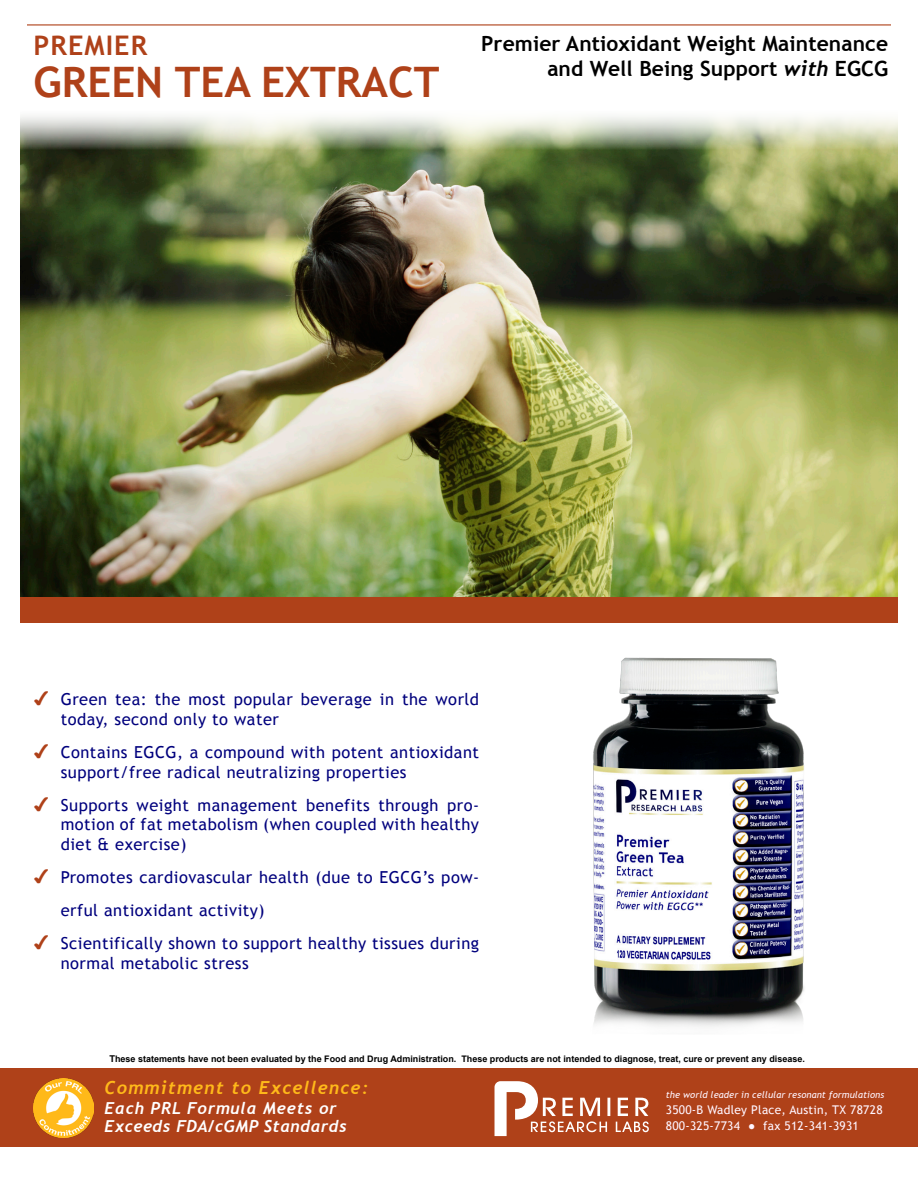
<style>
.page{position:relative;width:918px;height:1188px;background:#fff}
.page>*{position:absolute;margin:0;border:0;box-sizing:border-box;transform-origin:0 0}
.t1{font:700 42px "Trebuchet MS";color:#af4119}
.t2{font:700 27px "Trebuchet MS";letter-spacing:.04em;color:#af4119}
.t3{font:700 21px/25.2px "Trebuchet MS";letter-spacing:.005em;color:#000;text-align:right}
.t4{font:italic 700 18px "Trebuchet";letter-spacing:.07em;color:#ffb919}
.t5{font:16.5px/19.8px "Trebuchet MS";letter-spacing:.03em;color:#00007d}
.t6{font:italic 700 16.5px "Trebuchet";letter-spacing:.03em;color:#fff}
.t7{font:italic 700 16.5px "Trebuchet";letter-spacing:.05em;color:#fff}
.t8{font:12px "Trebuchet MS";letter-spacing:.02em;color:#fff5ff}
.t9{font:italic 9.3px "Trebuchet MS";letter-spacing:.01em;color:#fff5ff}
.Body_Text_1{font:700 9px "Arial";color:#000}
.s1{font-family:"Trebuchet";font-style:italic}
.s2{font-family:"Arial Unicode MS";font-size:18px;color:#af4119}
.s3{font-size:9.3px}
</style>
<div class="page">
<img style="left:20px;top:116px;width:878px;height:481px">
<div style="left:20px;top:597px;width:878px;height:25px;background:#af4119"></div>
<img style="left:593px;top:657px;width:211px;height:370px">
<hr style="left:27px;top:24px;width:864px;height:2px;background:#af4119">
<div style="left:0;top:1068px;width:918px;height:79px;background:#af4119"></div>
<svg style="left:495px;top:1081px;width:154px;height:55px"></svg>
<img style="left:34px;top:1079px;width:59px;height:59px">
<p class="t2" style="left:34px;top:29px;width:115px">PREMIER</p>
<p class="t1" style="left:34px;top:56px;width:407px">GREEN TEA EXTRACT</p>
<p class="t3" style="left:481px;top:31px;width:409px">Premier Antioxidant Weight Maintenance and Well Being Support <span class="s1">with</span> EGCG</p>
<p class="t5" style="left:61px;top:689px;width:420px;text-indent:-27px"><span class="s2">✔</span> Green tea: the most popular beverage in the world today, second only to water</p>
<p class="t5" style="left:61px;top:742px;width:420px;text-indent:-27px"><span class="s2">✔</span> Contains EGCG, a compound with potent antioxidant support/free radical neutralizing properties</p>
<p class="t5" style="left:61px;top:795px;width:420px;text-align:justify;text-indent:-27px"><span class="s2">✔</span> Supports weight management benefits through pro&shy;motion of fat metabolism (when coupled with healthy diet &amp; exercise)</p>
<p class="t5" style="left:61px;top:861px;width:420px;line-height:33px;text-indent:-27px"><span class="s2">✔</span> Promotes cardiovascular health (due to EGCG’s pow&shy;erful antioxidant activity)</p>
<p class="t5" style="left:61px;top:934px;width:420px;text-indent:-27px"><span class="s2">✔</span> Scientifically shown to support healthy tissues during normal metabolic stress</p>
<p class="Body_Text_1" style="left:109px;top:1053px;width:697px"><span class="s3">T</span>hese statements have not been evaluated by the Food and Drug Administration. These products are not intended to diagnose, treat, cure or prevent any disease.</p>
<p class="t4" style="left:105px;top:1076px;width:265px">Commitment to Excellence:</p>
<p class="t7" style="left:105px;top:1098px;width:234px">Each PRL Formula Meets or</p>
<p class="t6" style="left:105px;top:1116px;width:244px">Exceeds FDA/cGMP Standards</p>
<p class="t9" style="left:666px;top:1089px;width:220px">the world leader in cellular resonant formulations</p>
<p class="t8" style="left:666px;top:1102px;width:218px">3500-B Wadley Place, Austin, TX 78728</p>
<p class="t8" style="left:666px;top:1119px;width:195px">800-325-7734 ● fax 512-341-3931</p>
</div>
